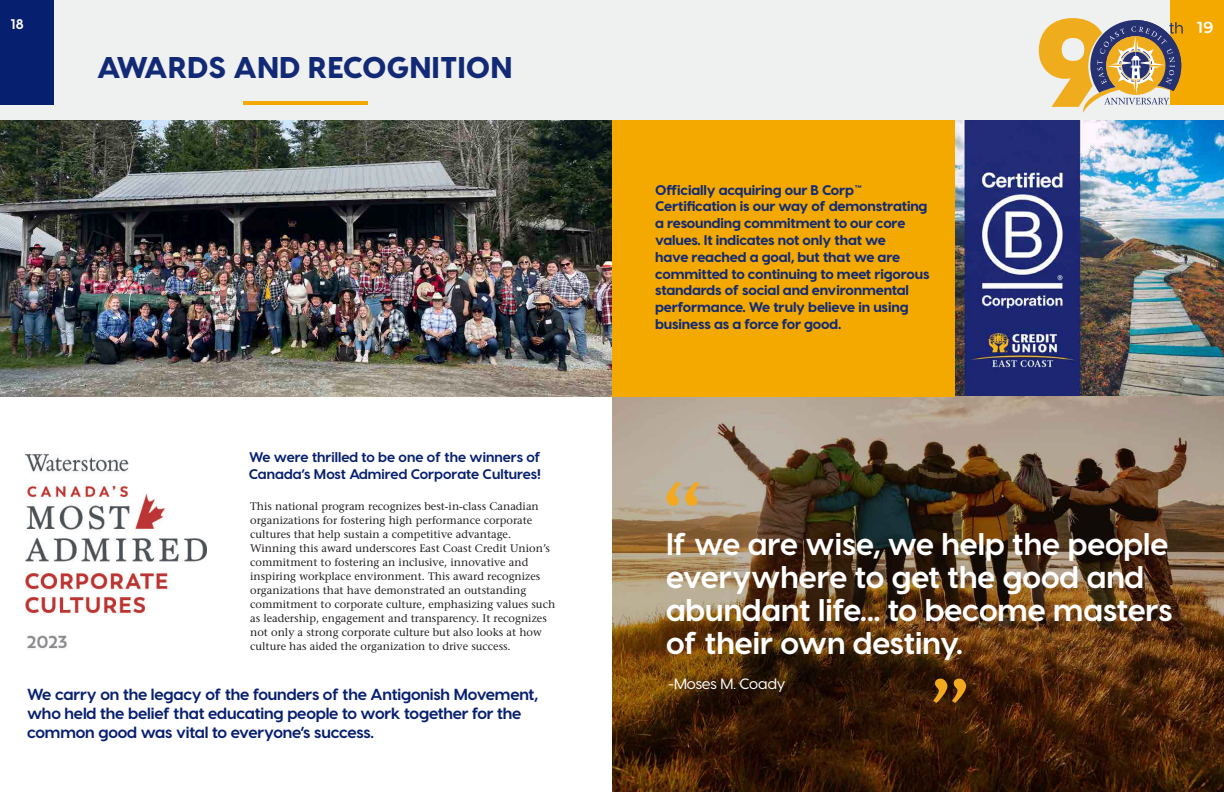
<style>
.page{position:relative;width:1224px;height:792px;background:#fff}
.page>*{position:absolute;margin:0;border:0;box-sizing:border-box;transform-origin:0 0}
._36pt_Size_Align_Left{font:700 31px/33px "Visby CF";color:#fff}
._30pt_Size_Align_Center{font:800 30px "Visby CF";color:#122a76}
._16pt_Size_Align_Right{font:700 16px/19.2px "Visby CF";letter-spacing:-.01em;color:#061f6f}
.t1{font:600 16px "Montserrat";color:#fff}
._16pt_Size_Align_Right-2{font:500 15px "Visby CF";letter-spacing:-.005em;color:#fff}
._16pt_Size_Align_Right-3{font:800 14px/16.8px "Visby CF";letter-spacing:-.01em;color:#122a76}
._10pt_Size_Align_Center{font:700 14px "Visby CF";color:#061f6f}
.t2{font:700 14px "Visby CF";color:#fff}
._10pt_Size_Align_Center-2{font:500 11px/14px "Stone Serif Std";color:#231f20}
</style>
<div class="page">
<img style="left:612px;top:396px;width:612px;height:396px">
<img style="left:25px;top:454px;width:182px;height:195px">
<svg style="left:933px;top:679px;width:33px;height:24px"></svg>
<div style="left:0;top:0;width:1224px;height:120px;background:#eff0f0"></div>
<div style="left:0;top:0;width:54px;height:104px;background:#061f6f"></div>
<div style="left:1170px;top:0;width:54px;height:104px;background:#f4a900"></div>
<img style="left:0;top:120px;width:612px;height:277px">
<svg style="left:1039px;top:18px;width:144px;height:95px"></svg>
<svg style="left:666px;top:481px;width:33px;height:25px"></svg>
<hr style="left:243px;top:101px;width:124px;height:4px;background:#f4a900">
<img style="left:955px;top:120px;width:269px;height:276px">
<div style="left:612px;top:120px;width:343px;height:277px;background:#f4a900"></div>
<p class="t2" style="left:11px;top:15px;width:15px">18</p>
<h3 class="t1" style="left:1197px;top:16px;width:18px">19</h3>
<p class="_30pt_Size_Align_Center" style="left:97px;top:48px;width:417px">AWARDS AND RECOGNITION</p>
<p class="_10pt_Size_Align_Center" style="left:249px;top:448px;width:293px">We were thrilled to be one of the winners of</p>
<p class="_10pt_Size_Align_Center" style="left:249px;top:465px;width:294px">Canada’s Most Admired Corporate Cultures!</p>
<p class="_10pt_Size_Align_Center-2" style="left:250px;top:499px;width:307px">This national program recognizes best-in-class Canadian organizations for fostering high performance corporate cultures that help sustain a competitive advantage.<br>Winning this award underscores East Coast Credit Union’s commitment to fostering an inclusive, innovative and inspiring workplace environment. This award recognizes organizations that have demonstrated an outstanding commitment to corporate culture, emphasizing values such as leadership, engagement and transparency. It recognizes not only a strong corporate culture but also looks at how culture has aided the organization to drive success.</p>
<p class="_16pt_Size_Align_Right" style="left:27px;top:685px;width:513px">We carry on the legacy of the founders of the Antigonish Movement,</p>
<p class="_16pt_Size_Align_Right" style="left:27px;top:704px;width:496px">who held the belief that educating people to work together for the common good was vital to everyone’s success.</p>
<p class="_16pt_Size_Align_Right-3" style="left:655px;top:181px;width:276px">Officially acquiring our B Corp™ Certification is our way of demonstrating a resounding commitment to our core values. It indicates not only that we<br>have reached a goal, but that we are committed to continuing to meet rigorous standards of social and environmental performance. We truly believe in using business as a force for good.</p>
<p class="_36pt_Size_Align_Left" style="left:666px;top:527px;width:508px">If we are wise, we help the people everywhere to get the good and abundant life... to become masters of their own destiny.</p>
<p class="_16pt_Size_Align_Right-2" style="left:668px;top:674px;width:119px">-Moses M. Coady</p>
</div>
